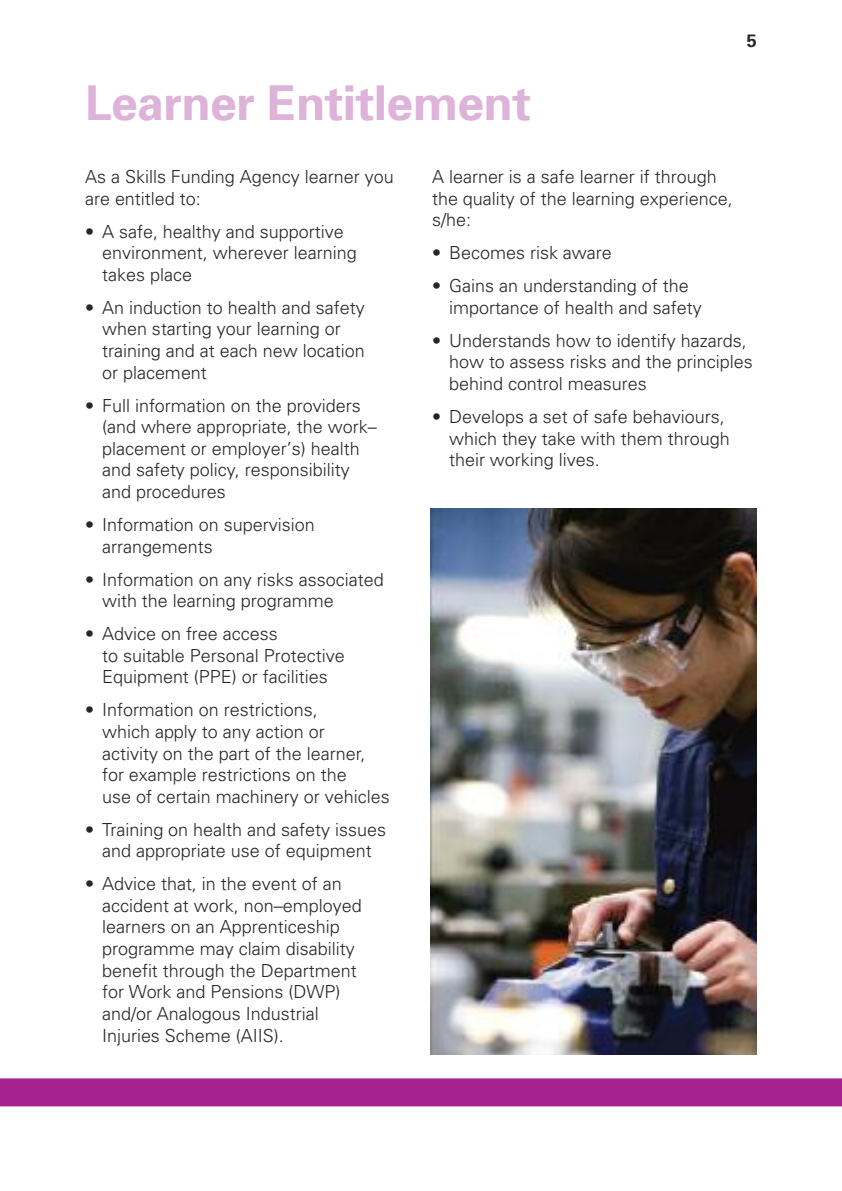
<style>
.page{position:relative;width:842px;height:1191px;background:#fff}
.page>*{position:absolute;margin:0;border:0;box-sizing:border-box;transform-origin:0 0}
.t1{font:700 48px "Univers";letter-spacing:-.01em;color:#ddb3d9}
.t2{font:300 18px/21.6px "Univers";color:#272627}
.t3{font:700 18px "Univers";color:#272627}
</style>
<div class="page">
<hr style="left:0;top:0;width:1px;height:1191px;background:#8e0080">
<svg style="left:0;top:1032px;width:842px;height:120px"></svg>
<img style="left:431px;top:508px;width:326px;height:546px">
<h1 class="t1" style="left:85px;top:85px;width:447px">Learner Entitlement</h1>
<p class="t3" style="left:747px;top:34px;width:12px">5</p>
<p class="t2" style="left:85px;top:168px;width:310px">As a Skills Funding Agency learner you are entitled to:</p>
<p class="t2" style="left:102px;top:222px;width:256px;text-indent:-17px">• A safe, healthy and supportive environment, wherever learning takes place</p>
<p class="t2" style="left:102px;top:298px;width:264px;text-indent:-17px">• An induction to health and safety when starting your learning or training and at each new location or placement</p>
<p class="t2" style="left:102px;top:396px;width:276px;text-indent:-17px">• Full information on the providers (and where appropriate, the work– placement or employer’s) health and safety policy, responsibility and procedures</p>
<p class="t2" style="left:102px;top:515px;width:214px;text-indent:-17px">• Information on supervision arrangements</p>
<p class="t2" style="left:102px;top:570px;width:283px;text-indent:-17px">• Information on any risks associated with the learning programme</p>
<p class="t2" style="left:102px;top:624px;width:244px;text-indent:-17px">• Advice on free access<br>to suitable Personal Protective<br>Equipment (PPE) or facilities</p>
<p class="t2" style="left:102px;top:700px;width:289px;text-indent:-17px">• Information on restrictions,<br>which apply to any action or<br>activity on the part of the learner, for example restrictions on the<br>use of certain machinery or vehicles</p>
<p class="t2" style="left:85px;top:820px;width:303px;text-align:center">• Training on health and safety issues and appropriate use of equipment</p>
<p class="t2" style="left:102px;top:874px;width:261px;text-indent:-17px">• Advice that, in the event of an accident at work, non–employed learners on an Apprenticeship programme may claim disability benefit through the Department for Work and Pensions (DWP) and/or Analogous Industrial<br>Injuries Scheme (AIIS).</p>
<p class="t2" style="left:432px;top:168px;width:302px">A learner is a safe learner if through the quality of the learning experience, s/he:</p>
<p class="t2" style="left:432px;top:244px;width:181px">• Becomes risk aware</p>
<p class="t2" style="left:449px;top:277px;width:254px;text-indent:-17px">• Gains an understanding of the importance of health and safety</p>
<p class="t2" style="left:449px;top:331px;width:305px;text-indent:-17px">• Understands how to identify hazards, how to assess risks and the principles behind control measures</p>
<p class="t2" style="left:449px;top:407px;width:282px;text-indent:-17px">• Develops a set of safe behaviours, which they take with them through their working lives.</p>
</div>
